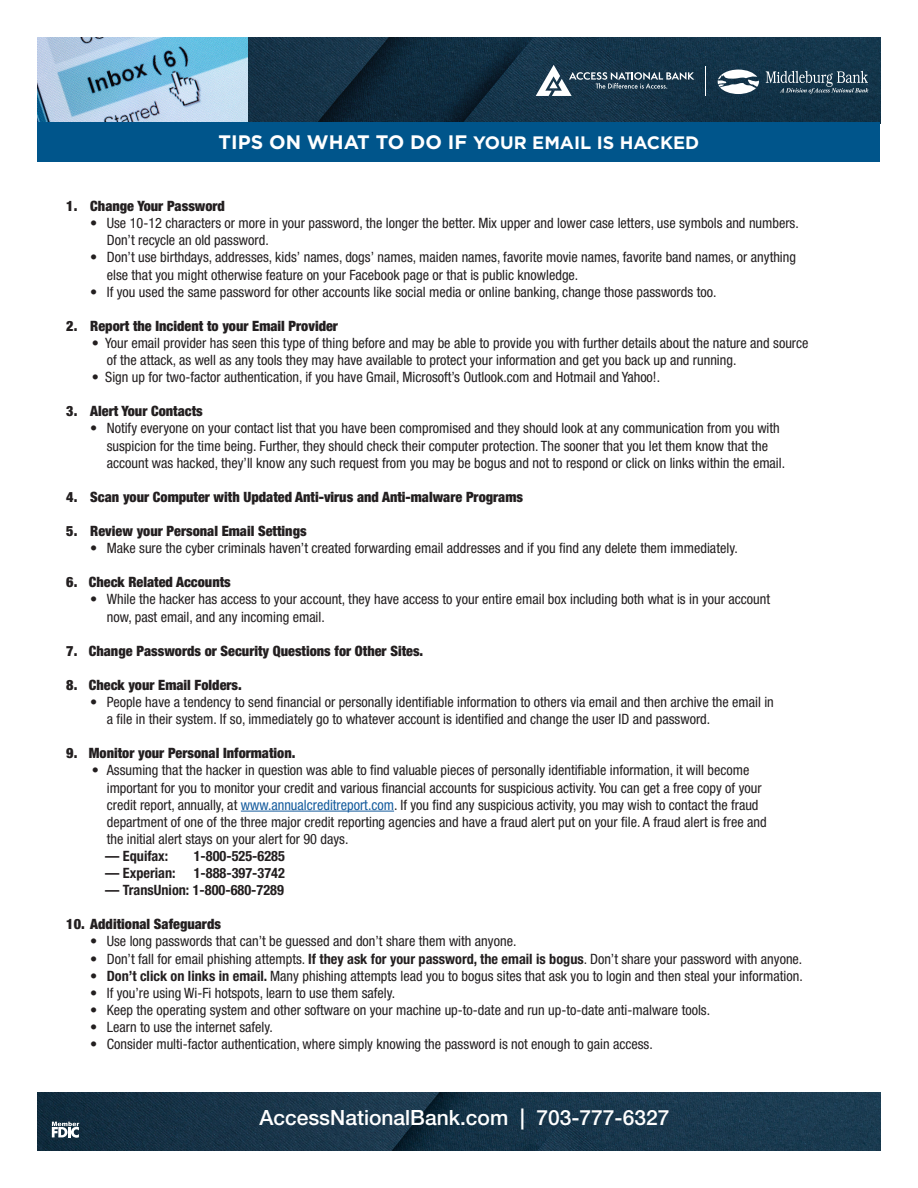
<style>
.page{position:relative;width:918px;height:1188px;background:#fff}
.page>*{position:absolute;margin:0;border:0;box-sizing:border-box;transform-origin:0 0}
.t1{font:500 21px "Helvetica Neue LT Std";color:#fff}
.t2{font:700 18px "Gotham";color:#fff}
.t3{font:condensed 14.25px/17.1px "Helvetica Neue LT Std";color:#231f20}
.t4{font:900 condensed 14.25px "Helvetica Neue LT Std";color:#231f20}
.t5{font:700 condensed 14.25px "Helvetica Neue LT Std";color:#231f20}
.s1{font-size:19.5px}
.s2{color:#175d9e}
.s3{font-weight:700}
</style>
<div class="page">
<img style="left:38px;top:1093px;width:842px;height:57px">
<hr style="left:241px;top:811px;width:153px;height:1px;background:#175d9e">
<img style="left:38px;top:37px;width:212px;height:86px">
<img style="left:248px;top:38px;width:632px;height:85px">
<svg style="left:536px;top:65px;width:158px;height:31px"></svg>
<hr style="left:705px;top:66px;width:1px;height:30px;background:#fff">
<svg style="left:766px;top:71px;width:102px;height:23px"></svg>
<svg style="left:718px;top:70px;width:41px;height:24px"></svg>
<div style="left:38px;top:123px;width:842px;height:39px;background:#00558b"></div>
<svg style="left:52px;top:1122px;width:27px;height:16px"></svg>
<p class="t2" style="left:219px;top:131px;width:482px"><span class="s1">TIPS ON WHAT TO DO IF</span> YOUR EMAIL IS HACKED</p>
<p class="t4" style="left:66px;top:197px;width:160px">1. Change Your Password</p>
<p class="t3" style="left:107px;top:215px;width:694px;text-indent:-16px">• Use 10-12 characters or more in your password, the longer the better. Mix upper and lower case letters, use symbols and numbers.<br>Don’t recycle an old password.</p>
<p class="t3" style="left:107px;top:249px;width:691px;text-indent:-16px">• Don’t use birthdays, addresses, kids’ names, dogs’ names, maiden names, favorite movie names, favorite band names, or anything else that you might otherwise feature on your Facebook page or that is public knowledge.</p>
<p class="t3" style="left:90px;top:283px;width:628px">• If you used the same password for other accounts like social media or online banking, change those passwords too.</p>
<p class="t4" style="left:66px;top:317px;width:273px">2. Report the Incident to your Email Provider</p>
<p class="t3" style="left:107px;top:334px;width:703px;text-indent:-15px">• Your email provider has seen this type of thing before and may be able to provide you with further details about the nature and source of the attack, as well as any tools they may have available to protect your information and get you back up and running.</p>
<p class="t3" style="left:92px;top:368px;width:570px">• Sign up for two-factor authentication, if you have Gmail, Microsoft’s Outlook.com and Hotmail and Yahoo!.</p>
<p class="t4" style="left:66px;top:403px;width:138px">3. Alert Your Contacts</p>
<p class="t3" style="left:107px;top:420px;width:680px;text-indent:-17px">• Notify everyone on your contact list that you have been compromised and they should look at any communication from you with suspicion for the time being. Further, they should check their computer protection. The sooner that you let them know that the account was hacked, they’ll know any such request from you may be bogus and not to respond or click on links within the email.</p>
<p class="t4" style="left:66px;top:488px;width:458px">4. Scan your Computer with Updated Anti-virus and Anti-malware Programs</p>
<p class="t4" style="left:66px;top:522px;width:242px">5. Review your Personal Email Settings</p>
<p class="t3" style="left:90px;top:539px;width:649px">• Make sure the cyber criminals haven’t created forwarding email addresses and if you find any delete them immediately.</p>
<p class="t4" style="left:66px;top:574px;width:166px">6. Check Related Accounts</p>
<p class="t3" style="left:107px;top:591px;width:665px;text-indent:-16px">• While the hacker has access to your account, they have access to your entire email box including both what is in your account now, past email, and any incoming email.</p>
<p class="t4" style="left:66px;top:642px;width:359px">7. Change Passwords or Security Questions for Other Sites.</p>
<p class="t4" style="left:66px;top:676px;width:177px">8. Check your Email Folders.</p>
<p class="t3" style="left:107px;top:693px;width:669px;text-indent:-17px">• People have a tendency to send financial or personally identifiable information to others via email and then archive the email in a file in their system. If so, immediately go to whatever account is identified and change the user ID and password.</p>
<p class="t4" style="left:66px;top:745px;width:231px">9. Monitor your Personal Information.</p>
<p class="t3" style="left:107px;top:762px;width:661px;text-indent:-15px">• Assuming that the hacker in question was able to find valuable pieces of personally identifiable information, it will become important for you to monitor your credit and various financial accounts for suspicious activity. You can get a free copy of your credit report, annually, at <span class="s2">www.annualcreditreport.com</span>. If you find any suspicious activity, you may wish to contact the fraud department of one of the three major credit reporting agencies and have a fraud alert put on your file. A fraud alert is free and the initial alert stays on your alert for 90 days.</p>
<p class="t5" style="left:105px;top:847px;width:64px">— Equifax:</p>
<p class="t5" style="left:194px;top:847px;width:93px">1‑800‑525‑6285</p>
<p class="t5" style="left:105px;top:864px;width:72px">— Experian:</p>
<p class="t5" style="left:194px;top:864px;width:93px">1‑888‑397‑3742</p>
<p class="t5" style="left:105px;top:881px;width:180px">— TransUnion: 1‑800‑680‑7289</p>
<p class="t4" style="left:66px;top:916px;width:156px">10. Additional Safeguards</p>
<p class="t3" style="left:90px;top:933px;width:428px">• Use long passwords that can’t be guessed and don’t share them with anyone.</p>
<p class="t3" style="left:90px;top:950px;width:714px">• Don’t fall for email phishing attempts. <span class="s3">If they ask for your password, the email is bogus</span>. Don’t share your password with anyone.</p>
<p class="t3" style="left:90px;top:967px;width:714px">• <span class="s3">Don’t click on links in email.</span> Many phishing attempts lead you to bogus sites that ask you to login and then steal your information.</p>
<p class="t3" style="left:90px;top:984px;width:306px">• If you’re using Wi-Fi hotspots, learn to use them safely.</p>
<p class="t3" style="left:90px;top:1001px;width:621px">• Keep the operating system and other software on your machine up-to-date and run up-to-date anti-malware tools.</p>
<p class="t3" style="left:90px;top:1018px;width:184px">• Learn to use the internet safely.</p>
<p class="t3" style="left:90px;top:1035px;width:564px">• Consider multi-factor authentication, where simply knowing the password is not enough to gain access.</p>
<p class="t1" style="left:259px;top:1105px;width:412px">AccessNationalBank.com | 703-777-6327</p>
</div>
